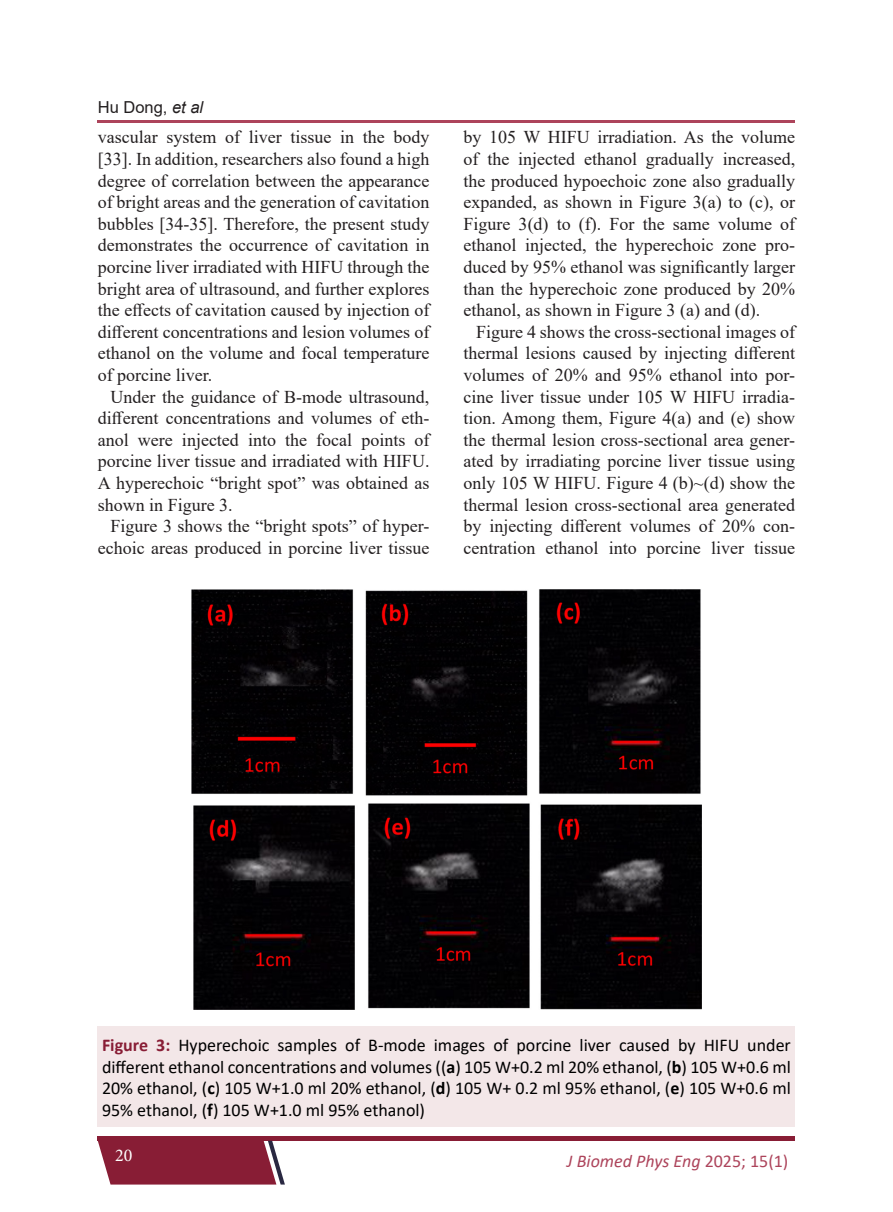
<style>
.page{position:relative;width:893px;height:1212px;background:#fff}
.page>*{position:absolute;margin:0;border:0;box-sizing:border-box;transform-origin:0 0}
.Body{font:18px/21.6px "Times New Roman";color:#231f20;text-align:justify}
.Figure{font:18px/21.6px "Calibri";color:#000;text-align:justify}
.t1{font:italic 18px "Calibri";color:#ad445b}
.t2{font:18px "Minion Pro";color:#fff}
.Running_Author{font:16.5px "Arial";color:#231f20}
.s1{font-style:italic}
.s2{font-weight:700;color:#881d35}
.s3{font-weight:700}
.s4{font-style:normal}
</style>
<div class="page">
<div style="left:98px;top:1136px;width:697px;height:5px;background:#881d35"></div>
<svg style="left:98px;top:1141px;width:187px;height:43px"></svg>
<hr style="left:98px;top:120px;width:697px;height:2px;background:#ad445b">
<img style="left:192px;top:590px;width:509px;height:420px">
<div style="left:98px;top:1026px;width:697px;height:101px;background:#f3e7e8"></div>
<p class="Running_Author" style="left:98px;top:96px;width:107px">Hu Dong, <span class="s1">et al</span></p>
<p class="Body" style="left:98px;top:126px;width:333px">vascular system of liver tissue in the body [33]. In addition, researchers also found a high degree of correlation between the appearance of bright areas and the generation of cavitation bubbles [34-35]. Therefore, the present study demonstrates the occurrence of cavitation in porcine liver irradiated with HIFU through the bright area of ultrasound, and further explores the effects of cavitation caused by injection of different concentrations and lesion volumes of ethanol on the volume and focal temperature of porcine liver.</p>
<p class="Body" style="left:98px;top:385px;width:333px;text-indent:13px">Under the guidance of B-mode ultrasound, different concentrations and volumes of eth&shy;anol were injected into the focal points of porcine liver tissue and irradiated with HIFU.<br>A hyperechoic “bright spot” was obtained as shown in Figure 3.</p>
<p class="Body" style="left:98px;top:515px;width:333px;text-align:right">Figure 3 shows the “bright spots” of hyper&shy;echoic areas produced in porcine liver tissue</p>
<p class="Body" style="left:463px;top:126px;width:333px">by 105 W HIFU irradiation. As the volume of the injected ethanol gradually increased, the produced hypoechoic zone also gradually expanded, as shown in Figure 3(a) to (c), or Figure 3(d) to (f). For the same volume of ethanol injected, the hyperechoic zone pro&shy;duced by 95% ethanol was significantly larger than the hyperechoic zone produced by 20% ethanol, as shown in Figure 3 (a) and (d).</p>
<p class="Body" style="left:463px;top:320px;width:333px;text-indent:13px">Figure 4 shows the cross-sectional images of thermal lesions caused by injecting different volumes of 20% and 95% ethanol into por&shy;cine liver tissue under 105 W HIFU irradia&shy;tion. Among them, Figure 4(a) and (e) show the thermal lesion cross-sectional area gener&shy;ated by irradiating porcine liver tissue using only 105 W HIFU. Figure 4 (b)⁓(d) show the thermal lesion cross-sectional area generated by injecting different volumes of 20% con&shy;centration ethanol into porcine liver tissue</p>
<p class="Figure" style="left:102px;top:1034px;width:690px"><span class="s2">Figure 3:</span> Hyperechoic samples of B-mode images of porcine liver caused by HIFU under different ethanol concentrations and volumes ((<span class="s3">a</span>) 105 W+0.2 ml 20% ethanol, (<span class="s3">b</span>) 105 W+0.6 ml 20% ethanol, (<span class="s3">c</span>) 105 W+1.0 ml 20% ethanol, (<span class="s3">d</span>) 105 W+ 0.2 ml 95% ethanol, (<span class="s3">e</span>) 105 W+0.6 ml 95% ethanol, (<span class="s3">f</span>) 105 W+1.0 ml 95% ethanol)</p>
<p class="t2" style="left:115px;top:1143px;width:19px">20</p>
<p class="t1" style="left:567px;top:1148px;width:223px">J Biomed Phys Eng <span class="s4">2025; 15(1)</span></p>
</div>
